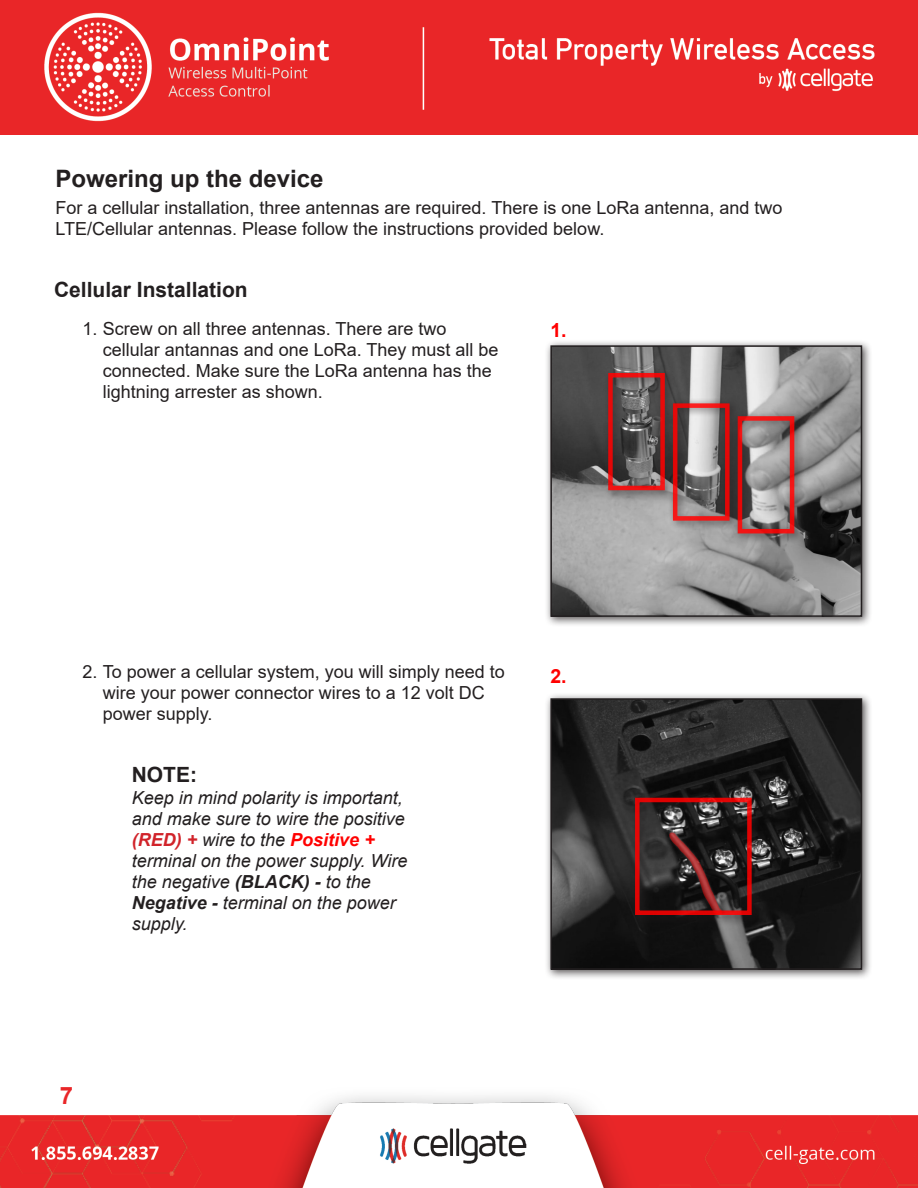
<style>
.page{position:relative;width:918px;height:1188px;background:#fff}
.page>*{position:absolute;margin:0;border:0;box-sizing:border-box;transform-origin:0 0}
.t1{font:700 24px "Arial";color:#231f20}
.t2{font:700 24px "Arial";color:#e92628}
.Heading_1{font:700 21px "Arial";color:#231f20}
.t3{font:700 19.5px "Arial";color:#f00}
.Text{font:18px/21px "Arial";color:#231f20}
.Text-2{font:italic 18px/21px "Arial";color:#231f20}
.s1{font-weight:700;color:#d1232a}
.s2{font-weight:700;color:#f00}
.s3{font-weight:700}
</style>
<div class="page">
<img style="left:1px;top:0;width:917px;height:134px">
<img style="left:1px;top:1096px;width:917px;height:92px">
<div style="left:545px;top:340px;width:328px;height:287px;background:#231f20;opacity:.75"></div>
<img style="left:553px;top:348px;width:306px;height:266px">
<div style="left:550px;top:345px;width:312px;height:272px;border:2px solid #231f20"></div>
<div style="left:545px;top:693px;width:328px;height:287px;background:#231f20;opacity:.75"></div>
<img style="left:553px;top:701px;width:306px;height:266px">
<div style="left:550px;top:698px;width:312px;height:272px;border:2px solid #231f20"></div>
<div style="left:629px;top:792px;width:133px;height:134px;background:#231f20;opacity:.75"></div>
<div style="left:635px;top:798px;width:117px;height:117px;border:4px solid #f00"></div>
<div style="left:732px;top:410px;width:73px;height:134px;background:#231f20;opacity:.75"></div>
<div style="left:738px;top:416px;width:56px;height:117px;border:4px solid #f00"></div>
<div style="left:667px;top:398px;width:73px;height:134px;background:#231f20;opacity:.75"></div>
<div style="left:673px;top:403px;width:57px;height:118px;border:4px solid #f00"></div>
<div style="left:603px;top:367px;width:72px;height:134px;background:#231f20;opacity:.75"></div>
<div style="left:608px;top:373px;width:57px;height:117px;border:4px solid #f00"></div>
<p class="t1" style="left:55px;top:162px;width:270px">Powering up the device</p>
<p class="Text" style="left:55px;top:198px;width:729px">For a cellular installation, three antennas are required. There is one LoRa antenna, and two<br>LTE/Cellular antennas. Please follow the instructions provided below.</p>
<p class="Heading_1" style="left:54px;top:275px;width:195px">Cellular Installation</p>
<p class="Text" style="left:103px;top:318px;width:397px;text-indent:-20px">1. Screw on all three antennas. There are two cellular antannas and one LoRa. They must all be connected. Make sure the LoRa antenna has the lightning arrester as shown.</p>
<p class="t3" style="left:550px;top:316px;width:18px">1.</p>
<p class="Text" style="left:103px;top:661px;width:404px;text-indent:-20px">2. To power a cellular system, you will simply need to wire your power connector wires to a 12 volt DC power supply.</p>
<p class="Heading_1" style="left:132px;top:760px;width:67px">NOTE:</p>
<p class="Text-2" style="left:132px;top:787px;width:277px">Keep in mind polarity is important, and make sure to wire the positive <span class="s1">(RED) +</span> wire to the <span class="s2">Positive + </span>terminal on the power supply. Wire the negative <span class="s3">(BLACK) -</span> to the<br><span class="s3">Negative -</span> terminal on the power supply.</p>
<p class="t3" style="left:550px;top:663px;width:18px">2.</p>
<h1 class="t2" style="left:60px;top:1079px;width:15px">7</h1>
</div>
